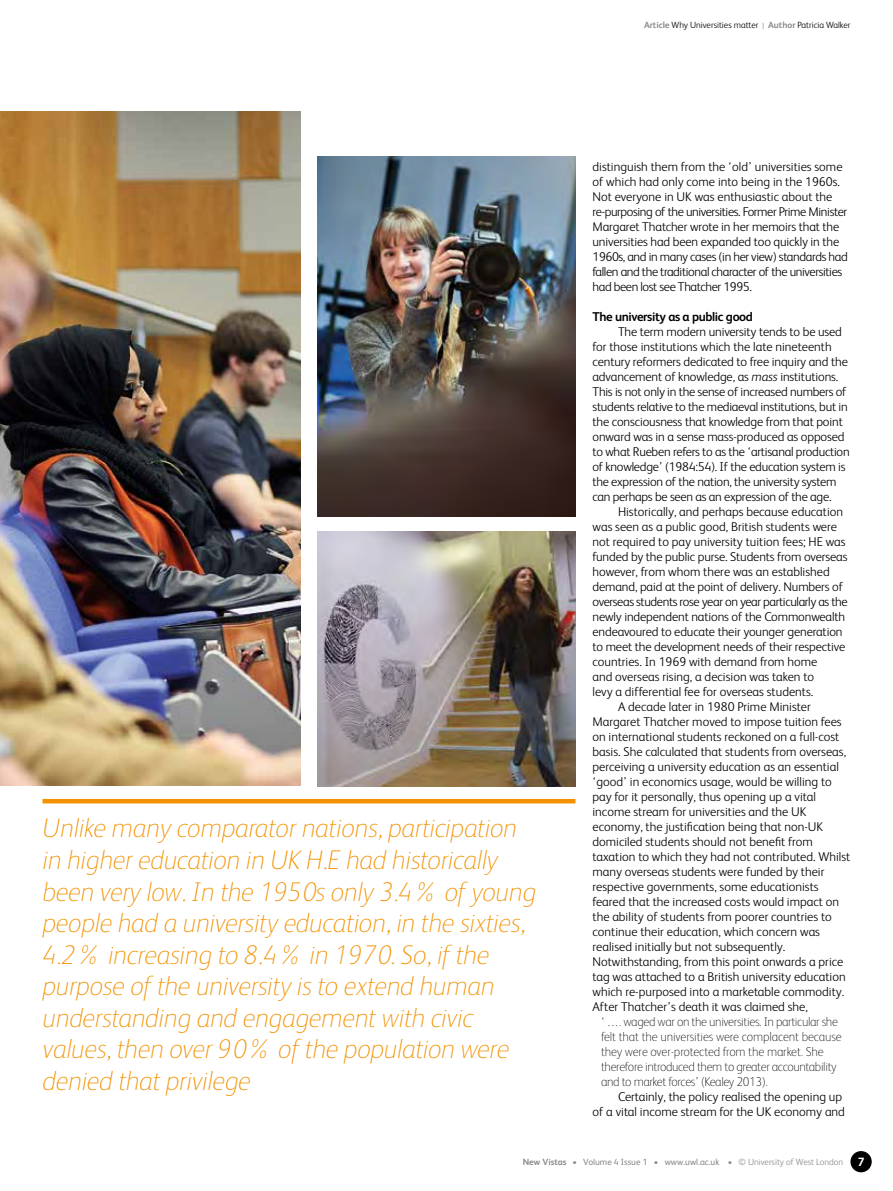
<style>
.page{position:relative;width:893px;height:1191px;background:#fff}
.page>*{position:absolute;margin:0;border:0;box-sizing:border-box;transform-origin:0 0}
.t1{font:italic 100 27px/31.5px "FS Albert";letter-spacing:-.01em;color:#f39200}
.t2{font:300 12.75px/15px "FS Albert";color:#000}
.t3{font:300 12.75px/15px "FS Albert";letter-spacing:-.02em;color:#000}
.t4{font:100 12.75px/15px "FS Albert";letter-spacing:-.03em;color:#000}
.t5{font:300 12.75px "FS Albert";letter-spacing:-.03em;color:#000}
.t6{font:700 12.75px "FS Albert";letter-spacing:-.03em;color:#000}
.t7{font:300 9px "FS Albert";color:#878787}
.t8{font:300 9px "FS Albert";color:#000}
.s1{font-weight:700;color:#878787}
.s2{color:#878787}
.s3{font-style:italic}
.s4{font-weight:700}
.s5{font-weight:400}
.s6{font-weight:700;font-size:12px;color:#fff}
</style>
<div class="page">
<div style="left:850px;top:1151px;width:22px;height:21px;background:#000;border-radius:50%"></div>
<img style="left:0;top:111px;width:300px;height:675px">
<img style="left:317px;top:156px;width:258px;height:360px">
<img style="left:317px;top:531px;width:258px;height:255px">
<hr style="left:43px;top:799px;width:532px;height:4px;background:#f39200">
<p class="t1" style="left:43px;top:811px;width:495px">Unlike many comparator nations, participation in higher education in UK H.E had historically been very low. In the 1950s only 3.4% of young people had a university education, in the sixties, 4.2% increasing to 8.4% in 1970. So, if the purpose of the university is to extend human understanding and engagement with civic values, then over 90% of the population were denied that privilege</p>
<p class="t8" style="left:644px;top:19px;width:208px"><span class="s1">Article</span> Why Universities matter <span class="s2">|</span> <span class="s1">Author</span> Patricia Walker</p>
<p class="t2" style="left:592px;top:159px;width:257px">distinguish them from the ‘old’ universities some of which had only come into being in the 1960s.<br>Not everyone in UK was enthusiastic about the re-purposing of the universities. Former Prime Minister Margaret Thatcher wrote in her memoirs that the universities had been expanded too quickly in the 1960s, and in many cases (in her view) standards had fallen and the traditional character of the universities had been lost see Thatcher 1995.</p>
<p class="t6" style="left:592px;top:308px;width:162px">The university as a public good</p>
<p class="t3" style="left:592px;top:324px;width:259px;text-indent:26px">The term modern university tends to be used for those institutions which the late nineteenth century reformers dedicated to free inquiry and the advancement of knowledge, as <span class="s3">mass</span> institutions.<br>This is not only in the sense of increased numbers of students relative to the mediaeval institutions, but in the consciousness that knowledge from that point onward was in a sense mass-produced as opposed to what Rueben refers to as the ‘artisanal production of knowledge’ (1984:54). If the education system is the expression of the nation, the university system can perhaps be seen as an expression of the age.</p>
<p class="t2" style="left:618px;top:503px;width:227px">Historically, and perhaps because education</p>
<p class="t2" style="left:592px;top:518px;width:246px">was seen as a public good, British students were</p>
<p class="t2" style="left:592px;top:533px;width:255px">not required to pay university tuition fees; HE was</p>
<p class="t2" style="left:592px;top:548px;width:257px">funded by the public purse. Students from overseas</p>
<p class="t2" style="left:592px;top:563px;width:239px">however, from whom there was an established</p>
<p class="t2" style="left:592px;top:578px;width:252px">demand, paid at the point of delivery. Numbers of</p>
<p class="t5" style="left:592px;top:593px;width:257px">overseas students rose year on year particularly as the</p>
<p class="t2" style="left:592px;top:608px;width:254px">newly independent nations of the Commonwealth</p>
<p class="t2" style="left:592px;top:623px;width:252px">endeavoured to educate their younger generation</p>
<p class="t2" style="left:592px;top:638px;width:254px">to meet the development needs of their respective</p>
<p class="t2" style="left:592px;top:653px;width:226px">countries. In 1969 with demand from home</p>
<p class="t2" style="left:592px;top:668px;width:223px">and overseas rising, a decision was taken to</p>
<p class="t2" style="left:592px;top:683px;width:222px">levy a differential fee for overseas students.</p>
<p class="t2" style="left:618px;top:698px;width:194px">A decade later in 1980 Prime Minister</p>
<p class="t2" style="left:592px;top:713px;width:251px">Margaret Thatcher moved to impose tuition fees</p>
<p class="t2" style="left:592px;top:728px;width:248px">on international students reckoned on a full-cost</p>
<p class="t2" style="left:592px;top:743px;width:255px">basis. She calculated that students from overseas,</p>
<p class="t2" style="left:592px;top:758px;width:248px">perceiving a university education as an essential</p>
<p class="t2" style="left:592px;top:773px;width:241px">‘good’ in economics usage, would be willing to</p>
<p class="t2" style="left:592px;top:788px;width:225px">pay for it personally, thus opening up a vital</p>
<p class="t2" style="left:592px;top:803px;width:216px">income stream for universities and the UK</p>
<p class="t2" style="left:592px;top:818px;width:232px">economy, the justification being that non-UK</p>
<p class="t2" style="left:592px;top:833px;width:222px">domiciled students should not benefit from</p>
<p class="t2" style="left:592px;top:848px;width:259px">taxation to which they had not contributed. Whilst</p>
<p class="t2" style="left:592px;top:863px;width:233px">many overseas students were funded by their</p>
<p class="t2" style="left:592px;top:878px;width:228px">respective governments, some educationists</p>
<p class="t2" style="left:592px;top:893px;width:248px">feared that the increased costs would impact on</p>
<p class="t2" style="left:592px;top:908px;width:241px">the ability of students from poorer countries to</p>
<p class="t2" style="left:592px;top:923px;width:229px">continue their education, which concern was</p>
<p class="t2" style="left:592px;top:938px;width:194px">realised initially but not subsequently.</p>
<p class="t2" style="left:592px;top:953px;width:252px">Notwithstanding, from this point onwards a price</p>
<p class="t2" style="left:592px;top:968px;width:255px">tag was attached to a British university education</p>
<p class="t2" style="left:592px;top:983px;width:253px">which re-purposed into a marketable commodity.</p>
<p class="t2" style="left:592px;top:998px;width:217px">After Thatcher’s death it was claimed she,</p>
<p class="t4" style="left:601px;top:1013px;width:242px">‘ …. waged war on the universities. In particular she felt that the universities were complacent because they were over-protected from the market. She therefore introduced them to greater accountability and to market forces’ (Kealey 2013).</p>
<p class="t2" style="left:592px;top:1088px;width:254px;text-align:right">Certainly, the policy realised the opening up<br>of a vital income stream for the UK economy and</p>
<p class="t7" style="left:523px;top:1156px;width:343px"><span class="s4">New Vistas</span> • <span class="s5">Volume 4 Issue 1</span> • <span class="s5">www.uwl.ac.uk</span> • © University of West London <span class="s6">7</span></p>
</div>
